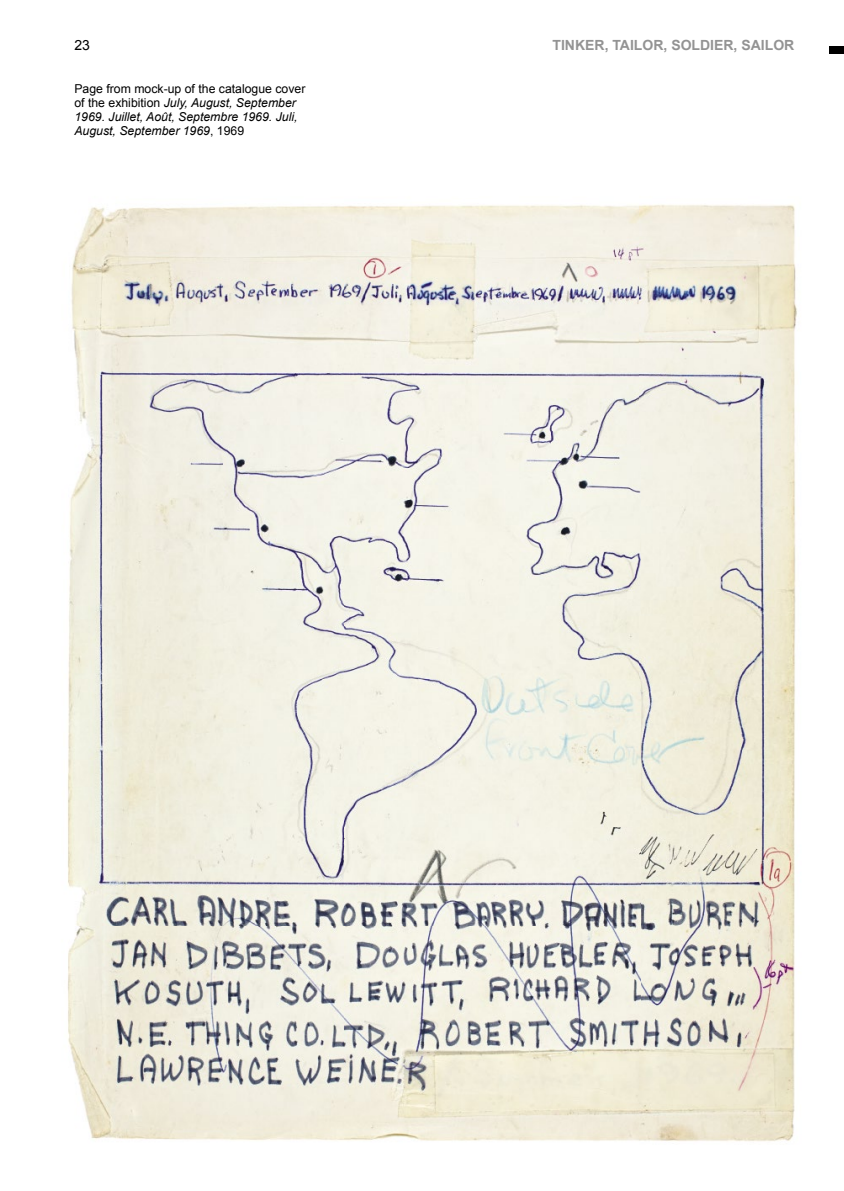
<style>
.page{position:relative;width:844px;height:1191px;background:#fff}
.page>*{position:absolute;margin:0;border:0;box-sizing:border-box;transform-origin:0 0}
.t1{font:700 14px "Arial";color:#939393}
.t2{font:14px "Arial";color:#000}
.t3{font:italic 12.25px/14px "Arial";color:#000}
.s1{font-style:normal}
</style>
<div class="page">
<div style="left:828px;top:47px;width:15px;height:7px;background:#000"></div>
<img style="left:68px;top:204px;width:729px;height:938px">
<p class="t2" style="left:74px;top:37px;width:17px">23</p>
<p class="t1" style="left:552px;top:37px;width:243px">TINKER, TAILOR, SOLDIER, SAILOR</p>
<p class="t3" style="left:74px;top:82px;width:232px"><span class="s1">Page from mock-up of the catalogue cover of the exhibition</span> July, August, September 1969. Juillet, Août, Septembre 1969. Juli, August, September 1969<span class="s1">, 1969</span></p>
</div>
